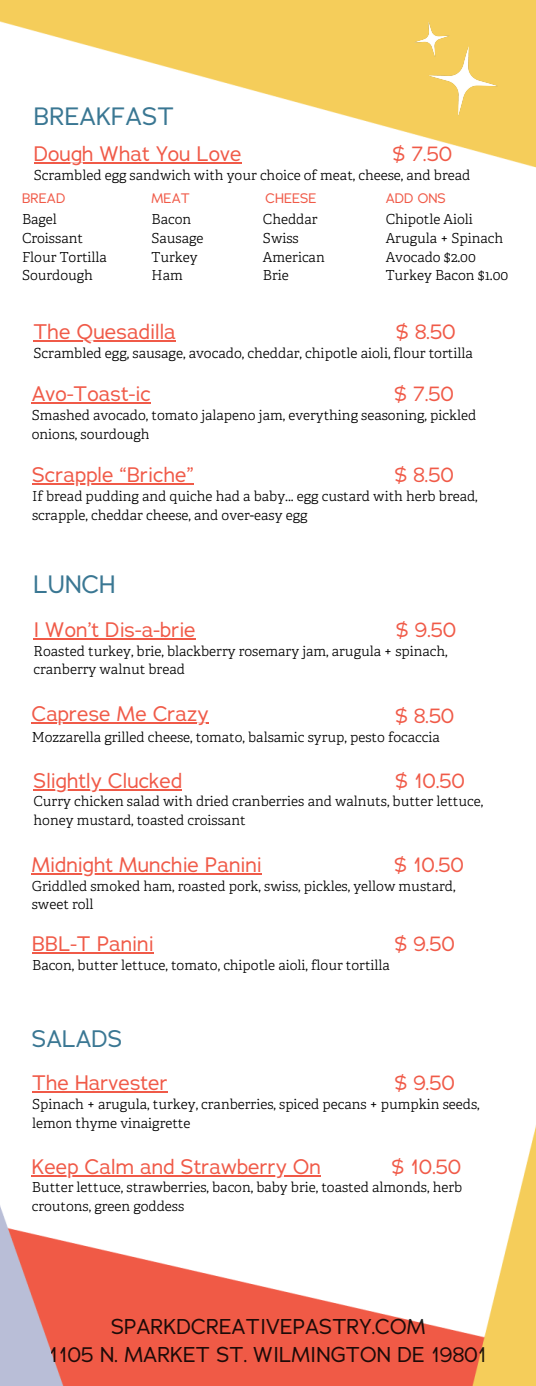
<style>
.page{position:relative;width:536px;height:1386px;background:#fff}
.page>*{position:absolute;margin:0;border:0;box-sizing:border-box;transform-origin:0 0}
.t1{font:24.5px "Adrianna";color:#3a7793}
.t2{font:23.28px "Adrianna";color:#3a7793}
.t3{font:21px/28.7px "Adrianna";color:#000;text-align:center}
.t4{font:20.65px "Adrianna";color:#f05a48}
.t5{font:20.47px "Adrianna";color:#f05a48}
.t6{font:300 13.83px/18.7px "Adelle";color:#000}
.t7{font:13.47px "Adrianna";color:#f05a48}
</style>
<div class="page">
<img style="left:0;top:0;width:536px;height:1386px">
<img style="left:409px;top:22px;width:93px;height:93px">
<hr style="left:33px;top:340px;width:143px;height:2px;background:#f05a48">
<hr style="left:34px;top:162px;width:207px;height:2px;background:#f05a48">
<hr style="left:32px;top:402px;width:119px;height:2px;background:#f05a48">
<hr style="left:33px;top:638px;width:163px;height:2px;background:#f05a48">
<hr style="left:32px;top:873px;width:230px;height:2px;background:#f05a48">
<hr style="left:33px;top:789px;width:149px;height:1px;background:#f05a48">
<hr style="left:32px;top:722px;width:177px;height:2px;background:#f05a48">
<hr style="left:32px;top:952px;width:122px;height:2px;background:#f05a48">
<hr style="left:32px;top:1092px;width:136px;height:1px;background:#f05a48">
<hr style="left:32px;top:1175px;width:289px;height:2px;background:#f05a48">
<hr style="left:32px;top:483px;width:162px;height:2px;background:#f05a48">
<h2 class="t1" style="left:34px;top:106px;width:142px">BREAKFAST</h2>
<p class="t5" style="left:34px;top:145px;width:209px">Dough What You Love</p>
<h3 class="t5" style="left:392px;top:145px;width:61px">$ 7.50</h3>
<p class="t6" style="left:34px;top:167px;width:438px">Scrambled egg sandwich with your choice of meat, cheese, and bread</p>
<h1 class="t7" style="left:22px;top:192px;width:45px">BREAD</h1>
<p class="t7" style="left:151px;top:192px;width:40px">MEAT</p>
<p class="t7" style="left:265px;top:192px;width:53px">CHEESE</p>
<p class="t6" style="left:22px;top:211px;width:86px">Bagel<br>Croissant<br>Flour Tortilla<br>Sourdough</p>
<p class="t6" style="left:151px;top:211px;width:53px">Bacon<br>Sausage<br>Turkey<br>Ham</p>
<p class="t6" style="left:263px;top:211px;width:63px">Cheddar<br>Swiss<br>American<br>Brie</p>
<p class="t7" style="left:385px;top:192px;width:62px">ADD ONS</p>
<p class="t6" style="left:385px;top:211px;width:124px">Chipotle Aioli<br>Arugula + Spinach<br>Avocado $2.00<br>Turkey Bacon $1.00</p>
<p class="t4" style="left:33px;top:323px;width:144px">The Quesadilla</p>
<h3 class="t4" style="left:396px;top:323px;width:61px">$ 8.50</h3>
<p class="t6" style="left:33px;top:345px;width:441px">Scrambled egg, sausage, avocado, cheddar, chipotle aioli, flour tortilla</p>
<h4 class="t5" style="left:32px;top:385px;width:121px">Avo-Toast-ic</h4>
<h3 class="t5" style="left:394px;top:385px;width:61px">$ 7.50</h3>
<p class="t6" style="left:32px;top:407px;width:445px">Smashed avocado, tomato jalapeno jam, everything seasoning, pickled onions, sourdough</p>
<h1 class="t5" style="left:32px;top:466px;width:163px">Scrapple “Briche”</h1>
<h3 class="t5" style="left:395px;top:466px;width:61px">$ 8.50</h3>
<p class="t6" style="left:32px;top:488px;width:447px">If bread pudding and quiche had a baby... egg custard with herb bread, scrapple, cheddar cheese, and over-easy egg</p>
<h4 class="t1" style="left:33px;top:574px;width:84px">LUNCH</h4>
<h4 class="t5" style="left:33px;top:621px;width:164px">I Won’t Dis-a-brie</h4>
<h3 class="t5" style="left:396px;top:621px;width:62px">$ 9.50</h3>
<p class="t6" style="left:33px;top:643px;width:415px">Roasted turkey, brie, blackberry rosemary jam, arugula + spinach, cranberry walnut bread</p>
<h4 class="t5" style="left:32px;top:705px;width:178px">Caprese Me Crazy</h4>
<h3 class="t5" style="left:395px;top:707px;width:61px">$ 8.50</h3>
<p class="t6" style="left:32px;top:729px;width:409px">Mozzarella grilled cheese, tomato, balsamic syrup, pesto focaccia</p>
<h2 class="t5" style="left:33px;top:771px;width:150px">Slightly Clucked</h2>
<h3 class="t5" style="left:395px;top:771px;width:71px">$ 10.50</h3>
<p class="t6" style="left:33px;top:793px;width:451px">Curry chicken salad with dried cranberries and walnuts, butter lettuce, honey mustard, toasted croissant</p>
<h4 class="t5" style="left:32px;top:856px;width:231px">Midnight Munchie Panini</h4>
<h3 class="t5" style="left:394px;top:856px;width:71px">$ 10.50</h3>
<p class="t6" style="left:32px;top:878px;width:425px">Griddled smoked ham, roasted pork, swiss, pickles, yellow mustard, sweet roll</p>
<h1 class="t5" style="left:32px;top:935px;width:123px">BBL-T Panini</h1>
<h3 class="t5" style="left:395px;top:935px;width:62px">$ 9.50</h3>
<p class="t6" style="left:32px;top:957px;width:359px">Bacon, butter lettuce, tomato, chipotle aioli, flour tortilla</p>
<h4 class="t2" style="left:32px;top:1028px;width:92px">SALADS</h4>
<h4 class="t5" style="left:32px;top:1074px;width:137px">The Harvester</h4>
<h3 class="t5" style="left:395px;top:1074px;width:62px">$ 9.50</h3>
<p class="t6" style="left:32px;top:1096px;width:449px">Spinach + arugula, turkey, cranberries, spiced pecans + pumpkin seeds, lemon thyme vinaigrette</p>
<h2 class="t5" style="left:32px;top:1157px;width:290px">Keep Calm and Strawberry On</h2>
<h3 class="t5" style="left:391px;top:1157px;width:71px">$ 10.50</h3>
<p class="t6" style="left:32px;top:1179px;width:432px">Butter lettuce, strawberries, bacon, baby brie, toasted almonds, herb croutons, green goddess</p>
<h3 class="t3" style="left:50px;top:1313px;width:438px">SPARKDCREATIVEPASTRY.COM<br>1105 N. MARKET ST. WILMINGTON DE 19801</h3>
</div>
